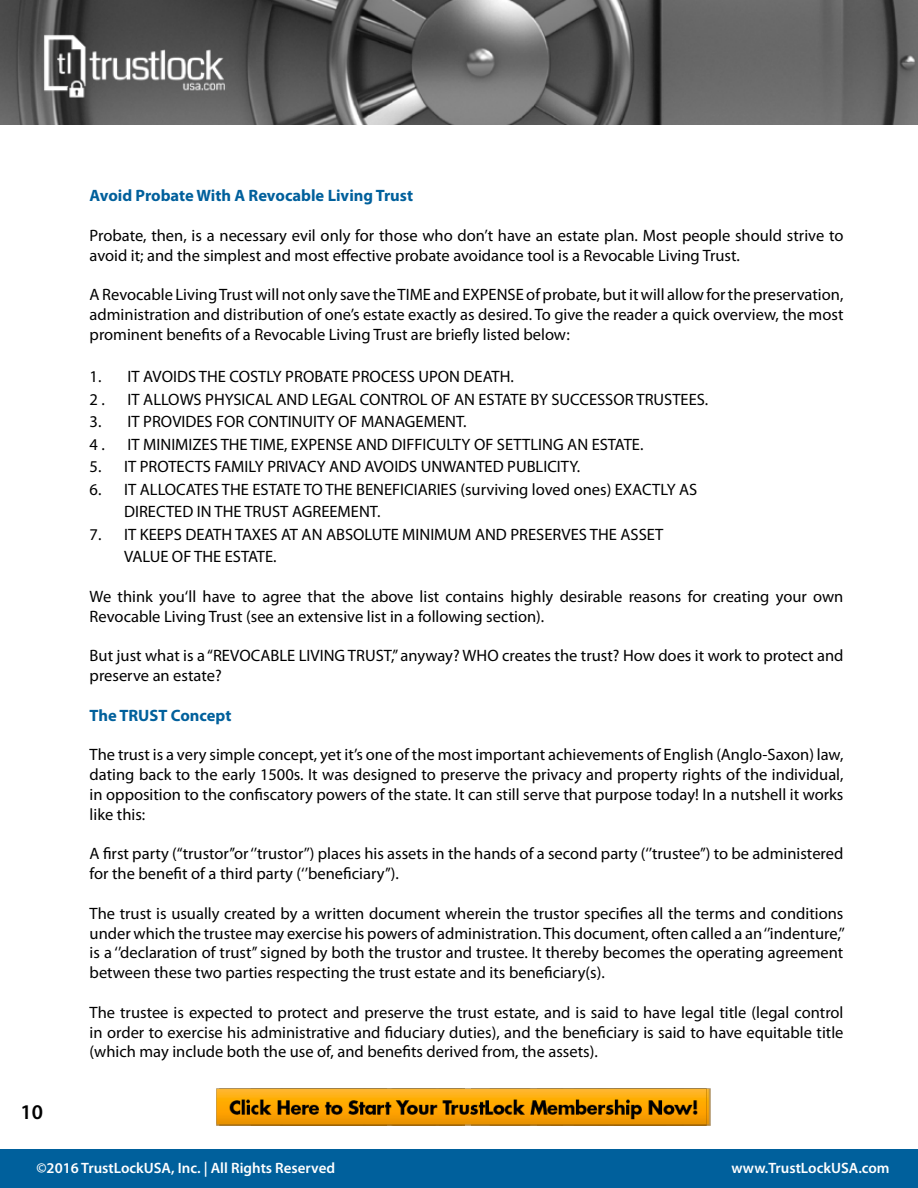
<style>
.page{position:relative;width:918px;height:1188px;background:#fff}
.page>*{position:absolute;margin:0;border:0;box-sizing:border-box;transform-origin:0 0}
.t1{font:600 21px "Myriad Pro";color:#000}
.t2{font:16.5px/19.8px "Myriad Pro";color:#000}
.t3{font:700 16.5px "Myriad Pro";color:#00609c}
.t4{font:600 15px "Myriad Pro";color:#fff}
</style>
<div class="page">
<div style="left:0;top:1150px;width:918px;height:38px;background:#00609c"></div>
<img style="left:0;top:0;width:918px;height:124px">
<img style="left:44px;top:33px;width:182px;height:67px">
<img style="left:216px;top:1088px;width:495px;height:38px">
<p class="t1" style="left:21px;top:1099px;width:24px">10</p>
<p class="t3" style="left:90px;top:185px;width:325px">Avoid Probate With A Revocable Living Trust</p>
<p class="t2" style="left:90px;top:225px;width:755px">Probate, then, is a necessary evil only for those who don’t have an estate plan. Most people should strive to avoid it; and the simplest and most effective probate avoidance tool is a Revocable Living Trust.</p>
<p class="t2" style="left:90px;top:285px;width:755px;text-align:justify">A Revocable Living Trust will not only save the TIME and EXPENSE of probate, but it will allow for the preservation, administration and distribution of one’s estate exactly as desired. To give the reader a quick overview, the most prominent benefits of a Revocable Living Trust are briefly listed below:</p>
<p class="t2" style="left:90px;top:365px;width:426px;line-height:22.5px">1. IT AVOIDS THE COSTLY PROBATE PROCESS UPON DEATH.<br>2 .</p>
<p class="t2" style="left:128px;top:389px;width:582px">IT ALLOWS PHYSICAL AND LEGAL CONTROL OF AN ESTATE BY SUCCESSOR TRUSTEES.</p>
<p class="t2" style="left:90px;top:410px;width:378px;line-height:22.5px">3. IT PROVIDES FOR CONTINUITY OF MANAGEMENT.<br>4 .</p>
<p class="t2" style="left:128px;top:434px;width:517px">IT MINIMIZES THE TIME, EXPENSE AND DIFFICULTY OF SETTLING AN ESTATE.</p>
<p class="t2" style="left:90px;top:457px;width:492px">5. IT PROTECTS FAMILY PRIVACY AND AVOIDS UNWANTED PUBLICITY.</p>
<p class="t2" style="left:124px;top:478px;width:575px;line-height:22.5px;text-indent:-35px">6. IT ALLOCATES THE ESTATE TO THE BENEFICIARIES (surviving loved ones) EXACTLY AS<br>DIRECTED IN THE TRUST AGREEMENT.</p>
<p class="t2" style="left:124px;top:523px;width:541px;line-height:22.5px;text-indent:-35px">7. IT KEEPS DEATH TAXES AT AN ABSOLUTE MINIMUM AND PRESERVES THE ASSET<br>VALUE OF THE ESTATE.</p>
<p class="t2" style="left:90px;top:586px;width:755px">We think you‘ll have to agree that the above list contains highly desirable reasons for creating your own<br>Revocable Living Trust (see an extensive list in a following section).</p>
<p class="t2" style="left:90px;top:646px;width:755px">But just what is a “REVOCABLE LIVING TRUST,” anyway? WHO creates the trust? How does it work to protect and preserve an estate?</p>
<p class="t3" style="left:90px;top:704px;width:143px">The TRUST Concept</p>
<p class="t2" style="left:90px;top:745px;width:755px;text-align:justify">The trust is a very simple concept, yet it’s one of the most important achievements of English (Anglo-Saxon) law, dating back to the early 1500s. It was designed to preserve the privacy and property rights of the individual, in opposition to the confiscatory powers of the state. It can still serve that purpose today! In a nutshell it works like this:</p>
<p class="t2" style="left:90px;top:844px;width:755px">A first party (“trustor’’or ‘’trustor’’) places his assets in the hands of a second party (‘’trustee’’) to be administered for the benefit of a third party (‘’beneficiary’’).</p>
<p class="t2" style="left:90px;top:903px;width:757px;text-align:justify">The trust is usually created by a written document wherein the trustor specifies all the terms and conditions under which the trustee may exercise his powers of administration. This document, often called a an ‘’indenture,’’ is a ‘’declaration of trust’’ signed by both the trustor and trustee. It thereby becomes the operating agreement between these two parties respecting the trust estate and its beneficiary(s).</p>
<p class="t2" style="left:90px;top:1002px;width:755px;text-align:justify">The trustee is expected to protect and preserve the trust estate, and is said to have legal title (legal control in order to exercise his administrative and fiduciary duties), and the beneficiary is said to have equitable title (which may include both the use of, and benefits derived from, the assets).</p>
<p class="t4" style="left:36px;top:1158px;width:300px">©2016 TrustLockUSA, Inc. | All Rights Reserved</p>
<p class="t4" style="left:731px;top:1158px;width:160px">www.TrustLockUSA.com</p>
</div>
